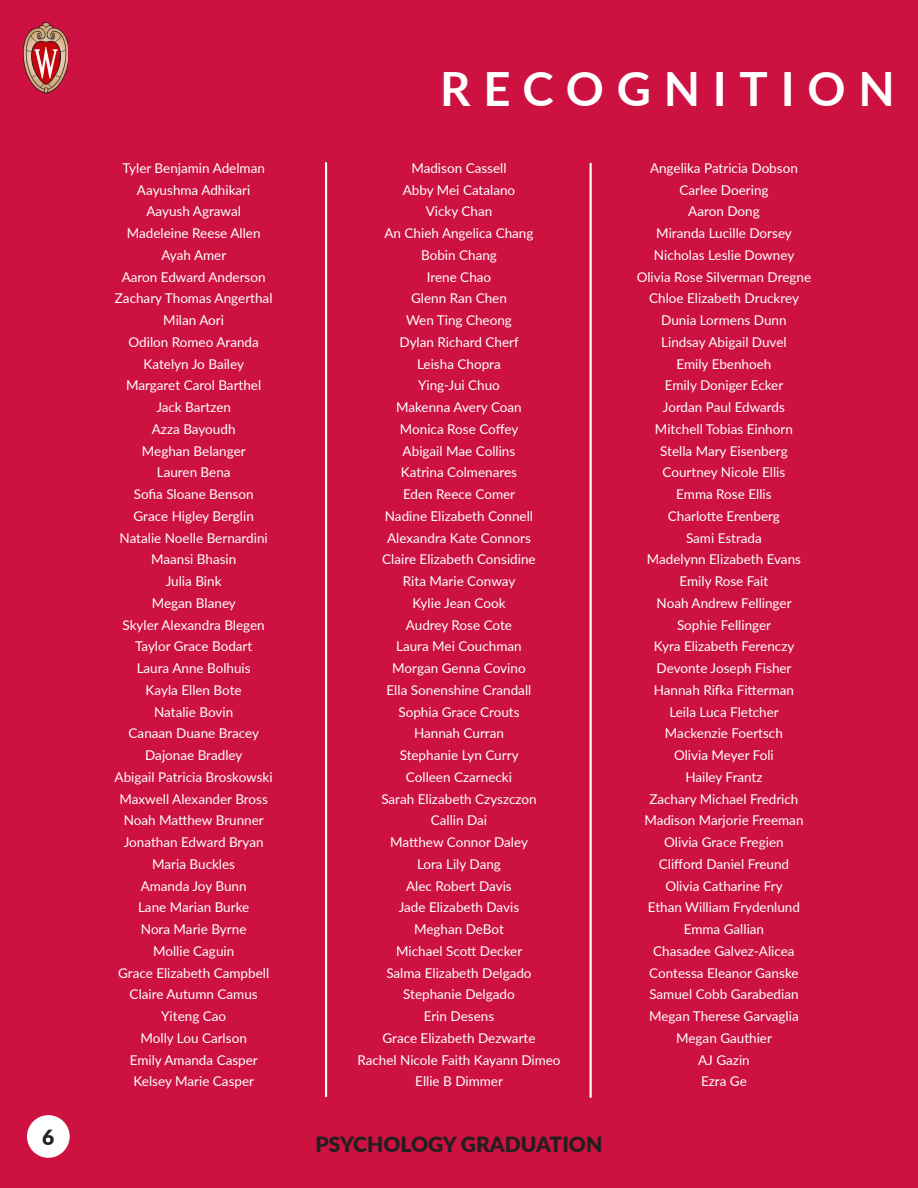
<style>
.page{position:relative;width:918px;height:1188px;background:#cd1141}
.page>*{position:absolute;margin:0;border:0;box-sizing:border-box;transform-origin:0 0}
.Chapter_Title{font:700 47.25px "Lato";letter-spacing:.27em;color:#fff}
.t1{font:900 21px "Lato";color:#231f20}
.t2{font:13.5px "Lato";color:#fff}
</style>
<div class="page">
<hr style="left:325px;top:162px;width:2px;height:935px;background:#fff">
<hr style="left:590px;top:163px;width:2px;height:935px;background:#fff">
<div style="left:27px;top:1115px;width:43px;height:43px;background:#fff;border-radius:50%"></div>
<img style="left:24px;top:22px;width:43px;height:71px">
<p class="t2" style="left:122px;top:158px;width:144px">Tyler Benjamin Adelman</p>
<p class="t2" style="left:137px;top:180px;width:115px">Aayushma Adhikari</p>
<p class="t2" style="left:146px;top:202px;width:96px">Aayush Agrawal</p>
<p class="t2" style="left:127px;top:224px;width:135px">Madeleine Reese Allen</p>
<p class="t2" style="left:161px;top:245px;width:66px">Ayah Amer</p>
<p class="t2" style="left:122px;top:267px;width:145px">Aaron Edward Anderson</p>
<p class="t2" style="left:115px;top:289px;width:159px">Zachary Thomas Angerthal</p>
<p class="t2" style="left:163px;top:311px;width:62px">Milan Aori</p>
<p class="t2" style="left:129px;top:332px;width:132px">Odilon Romeo Aranda</p>
<p class="t2" style="left:144px;top:354px;width:102px">Katelyn Jo Bailey</p>
<p class="t2" style="left:126px;top:376px;width:137px">Margaret Carol Barthel</p>
<p class="t2" style="left:156px;top:398px;width:76px">Jack Bartzen</p>
<p class="t2" style="left:152px;top:419px;width:85px">Azza Bayoudh</p>
<p class="t2" style="left:142px;top:441px;width:105px">Meghan Belanger</p>
<p class="t2" style="left:157px;top:463px;width:75px">Lauren Bena</p>
<p class="t2" style="left:134px;top:485px;width:121px">Sofia Sloane Benson</p>
<p class="t2" style="left:134px;top:506px;width:122px">Grace Higley Berglin</p>
<p class="t2" style="left:120px;top:528px;width:150px">Natalie Noelle Bernardini</p>
<p class="t2" style="left:151px;top:550px;width:87px">Maansi Bhasin</p>
<p class="t2" style="left:166px;top:572px;width:57px">Julia Bink</p>
<p class="t2" style="left:152px;top:593px;width:86px">Megan Blaney</p>
<p class="t2" style="left:123px;top:615px;width:144px">Skyler Alexandra Blegen</p>
<p class="t2" style="left:135px;top:637px;width:119px">Taylor Grace Bodart</p>
<p class="t2" style="left:137px;top:659px;width:116px">Laura Anne Bolhuis</p>
<p class="t2" style="left:146px;top:680px;width:98px">Kayla Ellen Bote</p>
<p class="t2" style="left:154px;top:702px;width:81px">Natalie Bovin</p>
<p class="t2" style="left:129px;top:724px;width:132px">Canaan Duane Bracey</p>
<p class="t2" style="left:145px;top:746px;width:99px">Dajonae Bradley</p>
<p class="t2" style="left:115px;top:767px;width:160px">Abigail Patricia Broskowski</p>
<p class="t2" style="left:119px;top:789px;width:150px">Maxwell Alexander Bross</p>
<p class="t2" style="left:124px;top:811px;width:142px">Noah Matthew Brunner</p>
<p class="t2" style="left:124px;top:833px;width:141px">Jonathan Edward Bryan</p>
<p class="t2" style="left:152px;top:854px;width:84px">Maria Buckles</p>
<p class="t2" style="left:141px;top:876px;width:107px">Amanda Joy Bunn</p>
<p class="t2" style="left:138px;top:898px;width:113px">Lane Marian Burke</p>
<p class="t2" style="left:141px;top:920px;width:107px">Nora Marie Byrne</p>
<p class="t2" style="left:153px;top:941px;width:83px">Mollie Caguin</p>
<p class="t2" style="left:118px;top:963px;width:153px">Grace Elizabeth Campbell</p>
<p class="t2" style="left:130px;top:985px;width:130px">Claire Autumn Camus</p>
<p class="t2" style="left:161px;top:1007px;width:66px">Yiteng Cao</p>
<p class="t2" style="left:141px;top:1028px;width:108px">Molly Lou Carlson</p>
<p class="t2" style="left:130px;top:1050px;width:130px">Emily Amanda Casper</p>
<p class="t2" style="left:134px;top:1072px;width:122px">Kelsey Marie Casper</p>
<p class="Chapter_Title" style="left:440px;top:54px;width:456px">RECOGNITION</p>
<p class="t2" style="left:411px;top:158px;width:97px">Madison Cassell</p>
<p class="t2" style="left:403px;top:180px;width:114px">Abby Mei Catalano</p>
<p class="t2" style="left:426px;top:202px;width:68px">Vicky Chan</p>
<p class="t2" style="left:384px;top:224px;width:151px">An Chieh Angelica Chang</p>
<p class="t2" style="left:421px;top:245px;width:77px">Bobin Chang</p>
<p class="t2" style="left:427px;top:267px;width:66px">Irene Chao</p>
<p class="t2" style="left:411px;top:289px;width:97px">Glenn Ran Chen</p>
<p class="t2" style="left:406px;top:311px;width:107px">Wen Ting Cheong</p>
<p class="t2" style="left:399px;top:332px;width:121px">Dylan Richard Cherf</p>
<p class="t2" style="left:417px;top:354px;width:85px">Leisha Chopra</p>
<p class="t2" style="left:418px;top:376px;width:83px">Ying-Jui Chuo</p>
<p class="t2" style="left:396px;top:398px;width:127px">Makenna Avery Coan</p>
<p class="t2" style="left:400px;top:419px;width:120px">Monica Rose Coffey</p>
<p class="t2" style="left:403px;top:441px;width:114px">Abigail Mae Collins</p>
<p class="t2" style="left:401px;top:463px;width:118px">Katrina Colmenares</p>
<p class="t2" style="left:403px;top:485px;width:114px">Eden Reece Comer</p>
<p class="t2" style="left:385px;top:506px;width:150px">Nadine Elizabeth Connell</p>
<p class="t2" style="left:387px;top:528px;width:145px">Alexandra Kate Connors</p>
<p class="t2" style="left:382px;top:550px;width:155px">Claire Elizabeth Considine</p>
<p class="t2" style="left:403px;top:572px;width:114px">Rita Marie Conway</p>
<p class="t2" style="left:412px;top:593px;width:95px">Kylie Jean Cook</p>
<p class="t2" style="left:406px;top:615px;width:108px">Audrey Rose Cote</p>
<p class="t2" style="left:396px;top:637px;width:127px">Laura Mei Couchman</p>
<p class="t2" style="left:392px;top:659px;width:135px">Morgan Genna Covino</p>
<p class="t2" style="left:387px;top:680px;width:146px">Ella Sonenshine Crandall</p>
<p class="t2" style="left:398px;top:702px;width:123px">Sophia Grace Crouts</p>
<p class="t2" style="left:414px;top:724px;width:91px">Hannah Curran</p>
<p class="t2" style="left:400px;top:746px;width:120px">Stephanie Lyn Curry</p>
<p class="t2" style="left:406px;top:767px;width:108px">Colleen Czarnecki</p>
<p class="t2" style="left:381px;top:789px;width:157px">Sarah Elizabeth Czyszczon</p>
<p class="t2" style="left:431px;top:811px;width:58px">Callin Dai</p>
<p class="t2" style="left:390px;top:833px;width:139px">Matthew Connor Daley</p>
<p class="t2" style="left:417px;top:854px;width:85px">Lora Lily Dang</p>
<p class="t2" style="left:406px;top:876px;width:107px">Alec Robert Davis</p>
<p class="t2" style="left:399px;top:898px;width:122px">Jade Elizabeth Davis</p>
<p class="t2" style="left:414px;top:920px;width:91px">Meghan DeBot</p>
<p class="t2" style="left:396px;top:941px;width:128px">Michael Scott Decker</p>
<p class="t2" style="left:386px;top:963px;width:147px">Salma Elizabeth Delgado</p>
<p class="t2" style="left:403px;top:985px;width:113px">Stephanie Delgado</p>
<p class="t2" style="left:424px;top:1007px;width:72px">Erin Desens</p>
<p class="t2" style="left:382px;top:1028px;width:155px">Grace Elizabeth Dezwarte</p>
<p class="t2" style="left:357px;top:1050px;width:205px">Rachel Nicole Faith Kayann Dimeo</p>
<p class="t2" style="left:415px;top:1072px;width:89px">Ellie B Dimmer</p>
<p class="t2" style="left:650px;top:158px;width:149px">Angelika Patricia Dobson</p>
<p class="t2" style="left:679px;top:180px;width:91px">Carlee Doering</p>
<p class="t2" style="left:688px;top:202px;width:73px">Aaron Dong</p>
<p class="t2" style="left:656px;top:224px;width:137px">Miranda Lucille Dorsey</p>
<p class="t2" style="left:654px;top:245px;width:142px">Nicholas Leslie Downey</p>
<p class="t2" style="left:637px;top:267px;width:176px">Olivia Rose Silverman Dregne</p>
<p class="t2" style="left:649px;top:289px;width:151px">Chloe Elizabeth Druckrey</p>
<p class="t2" style="left:661px;top:311px;width:127px">Dunia Lormens Dunn</p>
<p class="t2" style="left:661px;top:332px;width:127px">Lindsay Abigail Duvel</p>
<p class="t2" style="left:676px;top:354px;width:97px">Emily Ebenhoeh</p>
<p class="t2" style="left:665px;top:376px;width:120px">Emily Doniger Ecker</p>
<p class="t2" style="left:663px;top:398px;width:124px">Jordan Paul Edwards</p>
<p class="t2" style="left:655px;top:419px;width:139px">Mitchell Tobias Einhorn</p>
<p class="t2" style="left:660px;top:441px;width:129px">Stella Mary Eisenberg</p>
<p class="t2" style="left:663px;top:463px;width:124px">Courtney Nicole Ellis</p>
<p class="t2" style="left:676px;top:485px;width:97px">Emma Rose Ellis</p>
<p class="t2" style="left:668px;top:506px;width:114px">Charlotte Erenberg</p>
<p class="t2" style="left:686px;top:528px;width:77px">Sami Estrada</p>
<p class="t2" style="left:647px;top:550px;width:156px">Madelynn Elizabeth Evans</p>
<p class="t2" style="left:680px;top:572px;width:90px">Emily Rose Fait</p>
<p class="t2" style="left:657px;top:593px;width:136px">Noah Andrew Fellinger</p>
<p class="t2" style="left:677px;top:615px;width:96px">Sophie Fellinger</p>
<p class="t2" style="left:654px;top:637px;width:142px">Kyra Elizabeth Ferenczy</p>
<p class="t2" style="left:657px;top:659px;width:136px">Devonte Joseph Fisher</p>
<p class="t2" style="left:654px;top:680px;width:142px">Hannah Rifka Fitterman</p>
<p class="t2" style="left:669px;top:702px;width:111px">Leila Luca Fletcher</p>
<p class="t2" style="left:665px;top:724px;width:119px">Mackenzie Foertsch</p>
<p class="t2" style="left:674px;top:746px;width:101px">Olivia Meyer Foli</p>
<p class="t2" style="left:685px;top:767px;width:79px">Hailey Frantz</p>
<p class="t2" style="left:649px;top:789px;width:151px">Zachary Michael Fredrich</p>
<p class="t2" style="left:644px;top:811px;width:161px">Madison Marjorie Freeman</p>
<p class="t2" style="left:664px;top:833px;width:121px">Olivia Grace Fregien</p>
<p class="t2" style="left:659px;top:854px;width:132px">Clifford Daniel Freund</p>
<p class="t2" style="left:665px;top:876px;width:119px">Olivia Catharine Fry</p>
<p class="t2" style="left:648px;top:898px;width:154px">Ethan William Frydenlund</p>
<p class="t2" style="left:684px;top:920px;width:82px">Emma Gallian</p>
<p class="t2" style="left:653px;top:941px;width:143px">Chasadee Galvez-Alicea</p>
<p class="t2" style="left:649px;top:963px;width:151px">Contessa Eleanor Ganske</p>
<p class="t2" style="left:649px;top:985px;width:151px">Samuel Cobb Garabedian</p>
<p class="t2" style="left:649px;top:1007px;width:151px">Megan Therese Garvaglia</p>
<p class="t2" style="left:676px;top:1028px;width:97px">Megan Gauthier</p>
<p class="t2" style="left:698px;top:1050px;width:53px">AJ Gazin</p>
<p class="t2" style="left:701px;top:1072px;width:47px">Ezra Ge</p>
<p class="t1" style="left:42px;top:1121px;width:14px">6</p>
<p class="t1" style="left:316px;top:1128px;width:288px">PSYCHOLOGY GRADUATION</p>
<h2 class="t1" style="left:43px;top:1128px;width:14px">6</h2>
</div>
